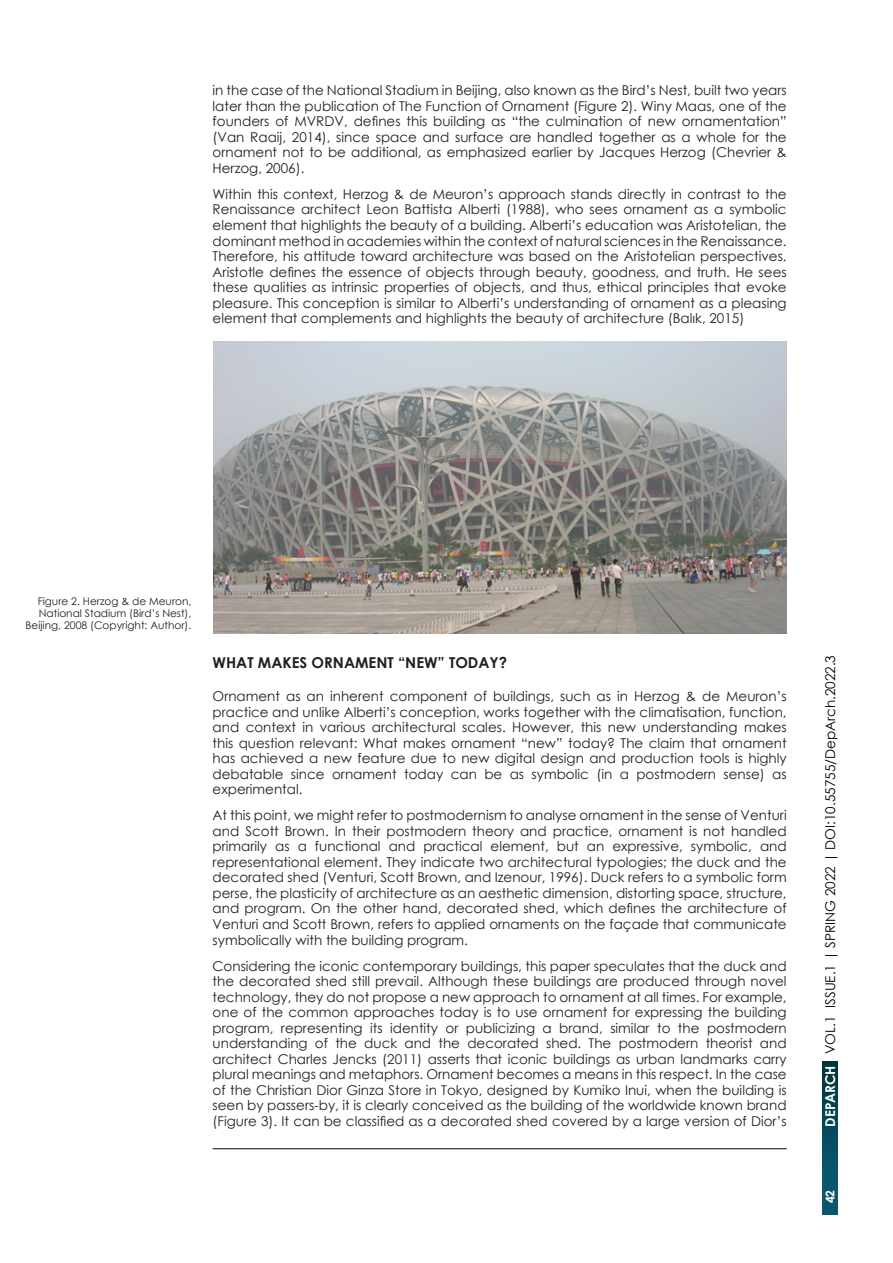
<style>
.page{position:relative;width:893px;height:1263px;background:#fff}
.page>*{position:absolute;margin:0;border:0;box-sizing:border-box;transform-origin:0 0}
.Header-Main{font:700 15px "Century Gothic";color:#231f20}
.Normal-Last_Paragrap{font:13.5px/15.6px "Century Gothic";color:#231f20;text-align:justify}
.t1{font:13.5px "Century Gothic";color:#000}
.t2{font:700 12px "Century Gothic";color:#fff}
.Figures_Tables{font:10.5px/12px "Century Gothic";color:#231f20;text-align:right}
.s1{font-weight:700;color:#fff}
</style>
<div class="page">
<div style="left:822px;top:1061px;width:16px;height:154px;background:linear-gradient(to bottom,#02373b,#0b5d78)"></div>
<hr style="left:213px;top:1148px;width:574px;height:1px;background:#231f20">
<img style="left:213px;top:341px;width:574px;height:293px">
<p class="Normal-Last_Paragrap" style="left:213px;top:82px;width:576px">in the case of the National Stadium in Beijing, also known as the Bird’s Nest, built two years later than the publication of The Function of Ornament (Figure 2). Winy Maas, one of the founders of MVRDV, defines this building as “the culmination of new ornamentation” (Van Raaij, 2014), since space and surface are handled together as a whole for the ornament not to be additional, as emphasized earlier by Jacques Herzog (Chevrier &amp; Herzog, 2006).</p>
<p class="Normal-Last_Paragrap" style="left:213px;top:186px;width:576px">Within this context, Herzog &amp; de Meuron’s approach stands directly in contrast to the Renaissance architect Leon Battista Alberti (1988), who sees ornament as a symbolic element that highlights the beauty of a building. Alberti’s education was Aristotelian, the dominant method in academies within the context of natural sciences in the Renaissance.<br>Therefore, his attitude toward architecture was based on the Aristotelian perspectives.<br>Aristotle defines the essence of objects through beauty, goodness, and truth. He sees these qualities as intrinsic properties of objects, and thus, ethical principles that evoke pleasure. This conception is similar to Alberti’s understanding of ornament as a pleasing element that complements and highlights the beauty of architecture (Balık, 2015)</p>
<p class="Figures_Tables" style="left:26px;top:595px;width:167px">Figure 2. Herzog &amp; de Meuron,<br>National Stadium (Bird’s Nest),<br>Beijing, 2008 (Copyright: Author).</p>
<p class="Header-Main" style="left:213px;top:651px;width:296px">WHAT MAKES ORNAMENT “NEW” TODAY?</p>
<p class="Normal-Last_Paragrap" style="left:213px;top:688px;width:576px">Ornament as an inherent component of buildings, such as in Herzog &amp; de Meuron’s practice and unlike Alberti’s conception, works together with the climatisation, function, and context in various architectural scales. However, this new understanding makes this question relevant: What makes ornament “new” today? The claim that ornament has achieved a new feature due to new digital design and production tools is highly debatable since ornament today can be as symbolic (in a postmodern sense) as experimental.</p>
<p class="Normal-Last_Paragrap" style="left:213px;top:807px;width:576px">At this point, we might refer to postmodernism to analyse ornament in the sense of Venturi and Scott Brown. In their postmodern theory and practice, ornament is not handled primarily as a functional and practical element, but an expressive, symbolic, and representational element. They indicate two architectural typologies; the duck and the decorated shed (Venturi, Scott Brown, and Izenour, 1996). Duck refers to a symbolic form perse, the plasticity of architecture as an aesthetic dimension, distorting space, structure, and program. On the other hand, decorated shed, which defines the architecture of Venturi and Scott Brown, refers to applied ornaments on the façade that communicate symbolically with the building program.</p>
<p class="Normal-Last_Paragrap" style="left:213px;top:958px;width:576px">Considering the iconic contemporary buildings, this paper speculates that the duck and the decorated shed still prevail. Although these buildings are produced through novel technology, they do not propose a new approach to ornament at all times. For example, one of the common approaches today is to use ornament for expressing the building program, representing its identity or publicizing a brand, similar to the postmodern understanding of the duck and the decorated shed. The postmodern theorist and architect Charles Jencks (2011) asserts that iconic buildings as urban landmarks carry plural meanings and metaphors. Ornament becomes a means in this respect. In the case of the Christian Dior Ginza Store in Tokyo, designed by Kumiko Inui, when the building is seen by passers-by, it is clearly conceived as the building of the worldwide known brand (Figure 3). It can be classified as a decorated shed covered by a large version of Dior’s</p>
<p class="t1" style="left:821px;top:1127px;width:473px;rotate:-90deg"><span class="s1">DEPARCH</span> VOL.1 ISSUE.1 | SPRING 2022 | DOI:10.55755/DepArch.2022.3</p>
<p class="t2" style="left:821px;top:1203px;width:15px;rotate:-90deg">42</p>
</div>
